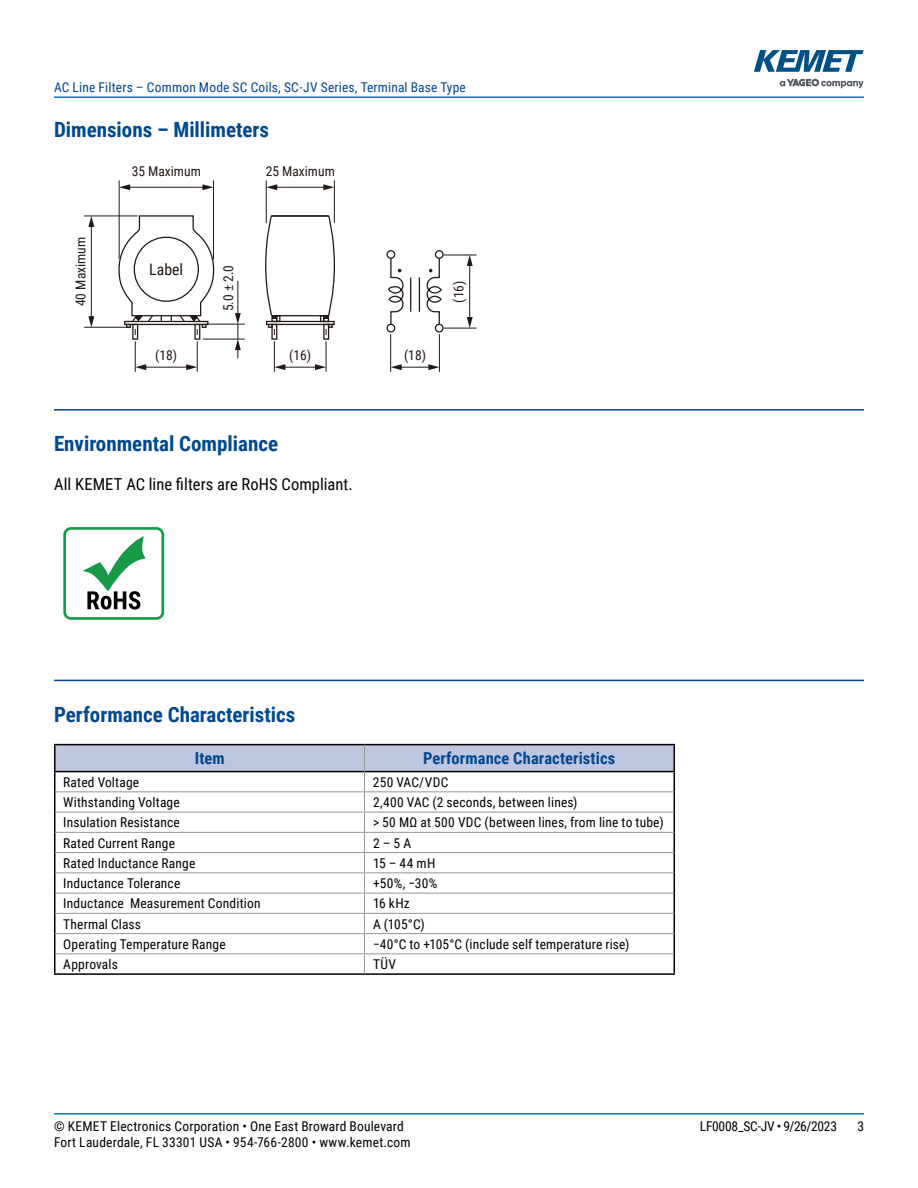
<style>
.page{position:relative;width:918px;height:1188px;background:#fff}
.page>*{position:absolute;margin:0;border:0;box-sizing:border-box;transform-origin:0 0}
.t1{font:700 21px "Roboto Condensed";color:#004990}
.t2{font:16.5px "Roboto Condensed";letter-spacing:.005em;color:#000}
.t3{font:700 16.5px "Roboto Condensed";letter-spacing:.005em;color:#004990}
.t4{font:15.75px "Roboto Condensed";color:#221815}
.t5{font:13.5px "Roboto Condensed";letter-spacing:.015em;color:#000}
.t6{font:13.5px "Roboto Condensed";letter-spacing:.015em;color:#004990}
.t7{font:13.5px "Roboto Condensed";color:#221815}
.t8{font:13.5px "Roboto Condensed";letter-spacing:-.015em;color:#000}
</style>
<div class="page">
<hr style="left:54px;top:1113px;width:810px;height:2px;background:#007dc3">
<hr style="left:54px;top:96px;width:810px;height:2px;background:#007dc3">
<svg style="left:780px;top:79px;width:84px;height:9px"></svg>
<svg style="left:754px;top:50px;width:110px;height:22px"></svg>
<hr style="left:54px;top:409px;width:810px;height:2px;background:#004990">
<hr style="left:54px;top:680px;width:810px;height:1px;background:#004990">
<hr style="left:119px;top:180px;width:1px;height:79px;background:#221815">
<hr style="left:213px;top:180px;width:1px;height:79px;background:#221815">
<hr style="left:128px;top:187px;width:76px;height:1px;background:#221815">
<svg style="left:119px;top:184px;width:11px;height:6px"></svg>
<svg style="left:202px;top:184px;width:11px;height:6px"></svg>
<hr style="left:84px;top:216px;width:54px;height:1px;background:#221815">
<hr style="left:84px;top:327px;width:45px;height:1px;background:#221815">
<hr style="left:91px;top:225px;width:1px;height:93px;background:#221815">
<svg style="left:88px;top:316px;width:6px;height:11px"></svg>
<svg style="left:88px;top:216px;width:6px;height:11px"></svg>
<hr style="left:208px;top:324px;width:37px;height:1px;background:#221815">
<hr style="left:203px;top:339px;width:42px;height:1px;background:#221815">
<hr style="left:238px;top:281px;width:1px;height:34px;background:#221815">
<svg style="left:235px;top:313px;width:6px;height:45px"></svg>
<hr style="left:266px;top:180px;width:1px;height:43px;background:#221815">
<hr style="left:334px;top:180px;width:1px;height:43px;background:#221815">
<hr style="left:275px;top:187px;width:50px;height:1px;background:#221815">
<svg style="left:266px;top:184px;width:11px;height:6px"></svg>
<svg style="left:323px;top:184px;width:11px;height:6px"></svg>
<hr style="left:390px;top:334px;width:1px;height:38px;background:#221815">
<hr style="left:439px;top:334px;width:1px;height:38px;background:#221815">
<hr style="left:400px;top:367px;width:30px;height:1px;background:#221815">
<svg style="left:391px;top:364px;width:11px;height:6px"></svg>
<svg style="left:428px;top:364px;width:11px;height:6px"></svg>
<hr style="left:444px;top:328px;width:33px;height:1px;background:#221815">
<hr style="left:444px;top:255px;width:33px;height:1px;background:#221815">
<hr style="left:469px;top:264px;width:1px;height:55px;background:#221815">
<svg style="left:467px;top:317px;width:6px;height:11px"></svg>
<svg style="left:467px;top:255px;width:6px;height:11px"></svg>
<svg style="left:118px;top:215px;width:97px;height:157px"></svg>
<svg style="left:265px;top:215px;width:70px;height:157px"></svg>
<div style="left:386px;top:250px;width:9px;height:9px;border:1px solid #221815;border-radius:50%"></div>
<div style="left:386px;top:324px;width:9px;height:9px;border:1px solid #221815;border-radius:50%"></div>
<div style="left:435px;top:250px;width:9px;height:9px;border:1px solid #221815;border-radius:50%"></div>
<div style="left:435px;top:324px;width:9px;height:9px;border:1px solid #221815;border-radius:50%"></div>
<svg style="left:388px;top:257px;width:16px;height:69px"></svg>
<svg style="left:426px;top:257px;width:17px;height:69px"></svg>
<hr style="left:410px;top:277px;width:1px;height:35px;background:#221815">
<hr style="left:419px;top:277px;width:1px;height:35px;background:#221815">
<div style="left:63px;top:527px;width:101px;height:93px;border:3px solid #189948;border-radius:6px"></div>
<svg style="left:82px;top:536px;width:64px;height:74px"></svg>
<hr style="left:54px;top:744px;width:310px;height:1px;background:#000">
<hr style="left:364px;top:744px;width:311px;height:1px;background:#000">
<hr style="left:54px;top:973px;width:310px;height:2px;background:#000">
<hr style="left:364px;top:973px;width:311px;height:2px;background:#000">
<svg style="left:54px;top:745px;width:621px;height:228px"></svg>
<p class="t6" style="left:54px;top:78px;width:413px">AC Line Filters – Common Mode SC Coils, SC-JV Series, Terminal Base Type</p>
<h1 class="t1" style="left:54px;top:115px;width:217px">Dimensions – Millimeters</h1>
<p class="t7" style="left:132px;top:162px;width:71px">35 Maximum</p>
<p class="t7" style="left:266px;top:162px;width:71px">25 Maximum</p>
<p class="t7" style="left:71px;top:306px;width:71px;rotate:-90deg">40 Maximum</p>
<p class="t4" style="left:149px;top:258px;width:35px">Label</p>
<p class="t7" style="left:155px;top:346px;width:23px">(18)</p>
<p class="t7" style="left:219px;top:311px;width:48px;rotate:-90deg">5.0 ± 2.0</p>
<p class="t7" style="left:289px;top:346px;width:23px">(16)</p>
<p class="t7" style="left:404px;top:346px;width:23px">(18)</p>
<p class="t7" style="left:449px;top:303px;width:23px;rotate:-90deg">(16)</p>
<h1 class="t1" style="left:54px;top:429px;width:226px">Environmental Compliance</h1>
<p class="t2" style="left:54px;top:473px;width:300px">All KEMET AC line filters are RoHS Compliant.</p>
<h1 class="t1" style="left:54px;top:699px;width:243px">Performance Characteristics</h1>
<p class="t3" style="left:195px;top:747px;width:31px">Item</p>
<p class="t3" style="left:423px;top:747px;width:194px">Performance Characteristics</p>
<p class="t5" style="left:63px;top:773px;width:77px">Rated Voltage</p>
<p class="t5" style="left:373px;top:773px;width:77px">250 VAC/VDC</p>
<p class="t5" style="left:63px;top:793px;width:118px">Withstanding Voltage</p>
<p class="t5" style="left:373px;top:793px;width:206px">2,400 VAC (2 seconds, between lines)</p>
<p class="t5" style="left:63px;top:813px;width:118px">Insulation Resistance</p>
<p class="t5" style="left:373px;top:813px;width:292px">&gt; 50 MΩ at 500 VDC (between lines, from line to tube)</p>
<p class="t5" style="left:63px;top:833px;width:113px">Rated Current Range</p>
<p class="t5" style="left:373px;top:833px;width:40px">2 – 5 A</p>
<p class="t5" style="left:63px;top:854px;width:134px">Rated Inductance Range</p>
<p class="t5" style="left:373px;top:854px;width:64px">15 – 44 mH</p>
<p class="t5" style="left:63px;top:874px;width:119px">Inductance Tolerance</p>
<p class="t5" style="left:373px;top:874px;width:66px">+50%, −30%</p>
<p class="t5" style="left:63px;top:894px;width:199px">Inductance Measurement Condition</p>
<p class="t5" style="left:373px;top:894px;width:38px">16 kHz</p>
<p class="t5" style="left:63px;top:914px;width:79px">Thermal Class</p>
<p class="t5" style="left:373px;top:914px;width:53px">A (105°C)</p>
<p class="t5" style="left:63px;top:935px;width:164px">Operating Temperature Range</p>
<p class="t5" style="left:373px;top:935px;width:258px">−40°C to +105°C (include self temperature rise)</p>
<p class="t5" style="left:63px;top:955px;width:56px">Approvals</p>
<p class="t5" style="left:373px;top:955px;width:25px">TÜV</p>
<p class="t5" style="left:54px;top:1116px;width:351px">© KEMET Electronics Corporation • One East Broward Boulevard</p>
<p class="t8" style="left:700px;top:1116px;width:139px">LF0008_SC-JV • 9/26/2023</p>
<p class="t5" style="left:857px;top:1116px;width:8px">3</p>
<p class="t5" style="left:54px;top:1133px;width:358px">Fort Lauderdale, FL 33301 USA • 954-766-2800 • www.kemet.com</p>
</div>
